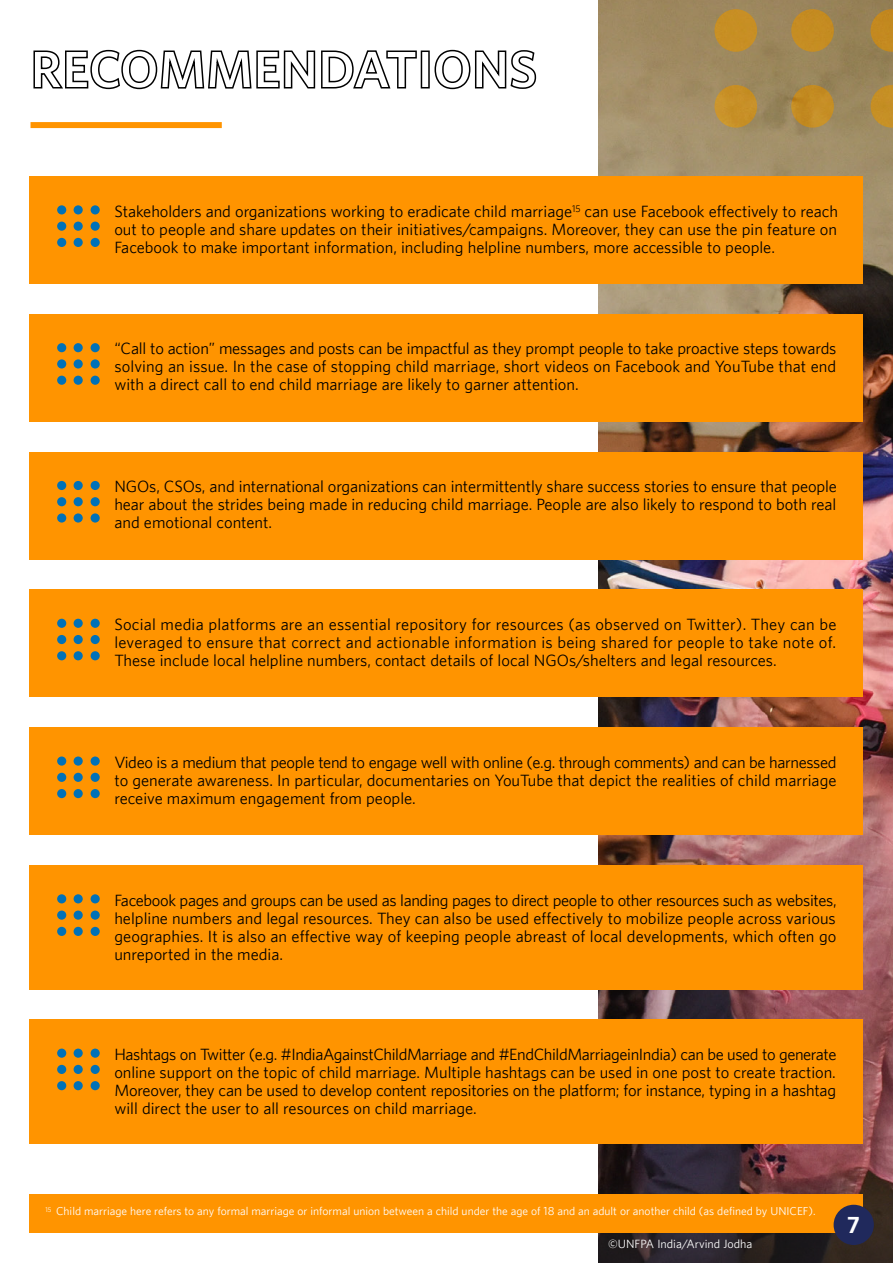
<style>
.page{position:relative;width:893px;height:1263px;background:#fff}
.page>*{position:absolute;margin:0;border:0;box-sizing:border-box;transform-origin:0 0}
.t1{font:700 21px "UNFPA";color:#fff}
.t2{font:15px/18px "UNFPA Text";color:#000;text-align:justify}
.t3{font:10.95px "UNFPA Text";color:#fff}
.t4{font:10.5px "UNFPA Text";color:#fff}
</style>
<div class="page">
<img style="left:598px;top:0;width:295px;height:1178px">
<svg style="left:598px;top:1178px;width:295px;height:85px;background:#332528"></svg>
<div style="left:30px;top:1194px;width:833px;height:39px;background:#ff9400"></div>
<div style="left:791px;top:9px;width:43px;height:43px;background:#c58c22;border-radius:50%"></div>
<svg style="left:871px;top:9px;width:22px;height:43px"></svg>
<div style="left:791px;top:85px;width:43px;height:43px;background:#c48c23;border-radius:50%"></div>
<div style="left:714px;top:9px;width:43px;height:43px;background:#c88f24;border-radius:50%"></div>
<div style="left:714px;top:85px;width:43px;height:43px;background:#c89027;border-radius:50%"></div>
<svg style="left:871px;top:85px;width:22px;height:43px"></svg>
<div style="left:834px;top:1205px;width:40px;height:40px;background:#20295c;border-radius:50%"></div>
<svg style="left:33px;top:49px;width:384px;height:41px"></svg>
<div style="left:421px;top:51px;width:9px;height:37px;border:2px solid #000"></div>
<svg style="left:434px;top:49px;width:103px;height:41px"></svg>
<div style="left:31px;top:122px;width:191px;height:6px;background:#ff9400"></div>
<div style="left:30px;top:176px;width:833px;height:108px;background:#ff9400"></div>
<div style="left:74px;top:222px;width:9px;height:9px;background:#0071b7;border-radius:50%"></div>
<div style="left:91px;top:222px;width:9px;height:9px;background:#0071b7;border-radius:50%"></div>
<div style="left:74px;top:238px;width:9px;height:9px;background:#0071b7;border-radius:50%"></div>
<div style="left:74px;top:205px;width:9px;height:9px;background:#0071b7;border-radius:50%"></div>
<div style="left:57px;top:222px;width:9px;height:9px;background:#0071b7;border-radius:50%"></div>
<div style="left:57px;top:238px;width:9px;height:9px;background:#0071b7;border-radius:50%"></div>
<div style="left:57px;top:205px;width:9px;height:9px;background:#0071b7;border-radius:50%"></div>
<div style="left:91px;top:238px;width:9px;height:9px;background:#0071b7;border-radius:50%"></div>
<div style="left:91px;top:205px;width:9px;height:9px;background:#0071b7;border-radius:50%"></div>
<div style="left:30px;top:314px;width:833px;height:108px;background:#ff9400"></div>
<div style="left:74px;top:359px;width:9px;height:9px;background:#0071b7;border-radius:50%"></div>
<div style="left:91px;top:359px;width:9px;height:9px;background:#0071b7;border-radius:50%"></div>
<div style="left:74px;top:376px;width:9px;height:9px;background:#0071b7;border-radius:50%"></div>
<div style="left:74px;top:343px;width:9px;height:9px;background:#0071b7;border-radius:50%"></div>
<div style="left:57px;top:359px;width:9px;height:9px;background:#0071b7;border-radius:50%"></div>
<div style="left:57px;top:376px;width:9px;height:9px;background:#0071b7;border-radius:50%"></div>
<div style="left:57px;top:343px;width:9px;height:9px;background:#0071b7;border-radius:50%"></div>
<div style="left:91px;top:376px;width:9px;height:9px;background:#0071b7;border-radius:50%"></div>
<div style="left:91px;top:343px;width:9px;height:9px;background:#0071b7;border-radius:50%"></div>
<div style="left:30px;top:452px;width:833px;height:107px;background:#ff9400"></div>
<div style="left:74px;top:497px;width:9px;height:9px;background:#0071b7;border-radius:50%"></div>
<div style="left:91px;top:497px;width:9px;height:9px;background:#0071b7;border-radius:50%"></div>
<div style="left:74px;top:513px;width:9px;height:10px;background:#0071b7;border-radius:50%"></div>
<div style="left:74px;top:481px;width:9px;height:9px;background:#0071b7;border-radius:50%"></div>
<div style="left:57px;top:497px;width:9px;height:9px;background:#0071b7;border-radius:50%"></div>
<div style="left:57px;top:513px;width:9px;height:10px;background:#0071b7;border-radius:50%"></div>
<div style="left:57px;top:481px;width:9px;height:9px;background:#0071b7;border-radius:50%"></div>
<div style="left:91px;top:513px;width:9px;height:10px;background:#0071b7;border-radius:50%"></div>
<div style="left:91px;top:481px;width:9px;height:9px;background:#0071b7;border-radius:50%"></div>
<div style="left:30px;top:589px;width:833px;height:108px;background:#ff9400"></div>
<div style="left:74px;top:635px;width:9px;height:9px;background:#0071b7;border-radius:50%"></div>
<div style="left:91px;top:635px;width:9px;height:9px;background:#0071b7;border-radius:50%"></div>
<div style="left:74px;top:651px;width:9px;height:9px;background:#0071b7;border-radius:50%"></div>
<div style="left:74px;top:619px;width:9px;height:9px;background:#0071b7;border-radius:50%"></div>
<div style="left:57px;top:635px;width:9px;height:9px;background:#0071b7;border-radius:50%"></div>
<div style="left:57px;top:651px;width:9px;height:9px;background:#0071b7;border-radius:50%"></div>
<div style="left:57px;top:619px;width:9px;height:9px;background:#0071b7;border-radius:50%"></div>
<div style="left:91px;top:651px;width:9px;height:9px;background:#0071b7;border-radius:50%"></div>
<div style="left:91px;top:619px;width:9px;height:9px;background:#0071b7;border-radius:50%"></div>
<div style="left:30px;top:727px;width:833px;height:108px;background:#ff9400"></div>
<div style="left:74px;top:773px;width:9px;height:9px;background:#0071b7;border-radius:50%"></div>
<div style="left:91px;top:773px;width:9px;height:9px;background:#0071b7;border-radius:50%"></div>
<div style="left:74px;top:789px;width:9px;height:9px;background:#0071b7;border-radius:50%"></div>
<div style="left:74px;top:756px;width:9px;height:10px;background:#0071b7;border-radius:50%"></div>
<div style="left:57px;top:773px;width:9px;height:9px;background:#0071b7;border-radius:50%"></div>
<div style="left:57px;top:789px;width:9px;height:9px;background:#0071b7;border-radius:50%"></div>
<div style="left:57px;top:756px;width:9px;height:10px;background:#0071b7;border-radius:50%"></div>
<div style="left:91px;top:789px;width:9px;height:9px;background:#0071b7;border-radius:50%"></div>
<div style="left:91px;top:756px;width:9px;height:10px;background:#0071b7;border-radius:50%"></div>
<div style="left:30px;top:1019px;width:833px;height:125px;background:#ff9400"></div>
<div style="left:74px;top:1065px;width:9px;height:9px;background:#0071b7;border-radius:50%"></div>
<div style="left:91px;top:1065px;width:9px;height:9px;background:#0071b7;border-radius:50%"></div>
<div style="left:74px;top:1081px;width:9px;height:9px;background:#0071b7;border-radius:50%"></div>
<div style="left:74px;top:1048px;width:9px;height:10px;background:#0071b7;border-radius:50%"></div>
<div style="left:57px;top:1065px;width:9px;height:9px;background:#0071b7;border-radius:50%"></div>
<div style="left:57px;top:1081px;width:9px;height:9px;background:#0071b7;border-radius:50%"></div>
<div style="left:57px;top:1048px;width:9px;height:10px;background:#0071b7;border-radius:50%"></div>
<div style="left:91px;top:1081px;width:9px;height:9px;background:#0071b7;border-radius:50%"></div>
<div style="left:91px;top:1048px;width:9px;height:10px;background:#0071b7;border-radius:50%"></div>
<div style="left:30px;top:865px;width:833px;height:124px;background:#ff9400"></div>
<div style="left:74px;top:910px;width:9px;height:10px;background:#0071b7;border-radius:50%"></div>
<div style="left:91px;top:910px;width:9px;height:10px;background:#0071b7;border-radius:50%"></div>
<div style="left:74px;top:927px;width:9px;height:9px;background:#0071b7;border-radius:50%"></div>
<div style="left:74px;top:894px;width:9px;height:9px;background:#0071b7;border-radius:50%"></div>
<div style="left:57px;top:910px;width:9px;height:10px;background:#0071b7;border-radius:50%"></div>
<div style="left:57px;top:927px;width:9px;height:9px;background:#0071b7;border-radius:50%"></div>
<div style="left:57px;top:894px;width:9px;height:9px;background:#0071b7;border-radius:50%"></div>
<div style="left:91px;top:927px;width:9px;height:9px;background:#0071b7;border-radius:50%"></div>
<div style="left:91px;top:894px;width:9px;height:9px;background:#0071b7;border-radius:50%"></div>
<p class="t2" style="left:114px;top:201px;width:725px">Stakeholders and organizations working to eradicate child marriage<sup>15</sup> can use Facebook effectively to reach out to people and share updates on their initiatives/campaigns. Moreover, they can use the pin feature on Facebook to make important information, including helpline numbers, more accessible to people.</p>
<p class="t2" style="left:114px;top:339px;width:724px">“Call to action” messages and posts can be impactful as they prompt people to take proactive steps towards solving an issue. In the case of stopping child marriage, short videos on Facebook and YouTube that end with a direct call to end child marriage are likely to garner attention.</p>
<p class="t2" style="left:114px;top:477px;width:724px">NGOs, CSOs, and international organizations can intermittently share success stories to ensure that people hear about the strides being made in reducing child marriage. People are also likely to respond to both real and emotional content.</p>
<p class="t2" style="left:114px;top:615px;width:724px">Social media platforms are an essential repository for resources (as observed on Twitter). They can be leveraged to ensure that correct and actionable information is being shared for people to take note of.<br>These include local helpline numbers, contact details of local NGOs/shelters and legal resources.</p>
<p class="t2" style="left:114px;top:753px;width:724px">Video is a medium that people tend to engage well with online (e.g. through comments) and can be harnessed to generate awareness. In particular, documentaries on YouTube that depict the realities of child marriage receive maximum engagement from people.</p>
<p class="t2" style="left:114px;top:890px;width:724px">Facebook pages and groups can be used as landing pages to direct people to other resources such as websites, helpline numbers and legal resources. They can also be used effectively to mobilize people across various geographies. It is also an effective way of keeping people abreast of local developments, which often go unreported in the media.</p>
<p class="t2" style="left:114px;top:1045px;width:724px">Hashtags on Twitter (e.g. #IndiaAgainstChildMarriage and #EndChildMarriageinIndia) can be used to generate online support on the topic of child marriage. Multiple hashtags can be used in one post to create traction.<br>Moreover, they can be used to develop content repositories on the platform; for instance, typing in a hashtag will direct the user to all resources on child marriage.</p>
<p class="t4" style="left:46px;top:1204px;width:771px"><sup>15</sup> Child marriage here refers to any formal marriage or informal union between a child under the age of 18 and an adult or another child (as defined by UNICEF).</p>
<p class="t3" style="left:608px;top:1236px;width:146px">©UNFPA India/Arvind Jodha</p>
<h1 class="t1" style="left:847px;top:1211px;width:14px">7</h1>
</div>
